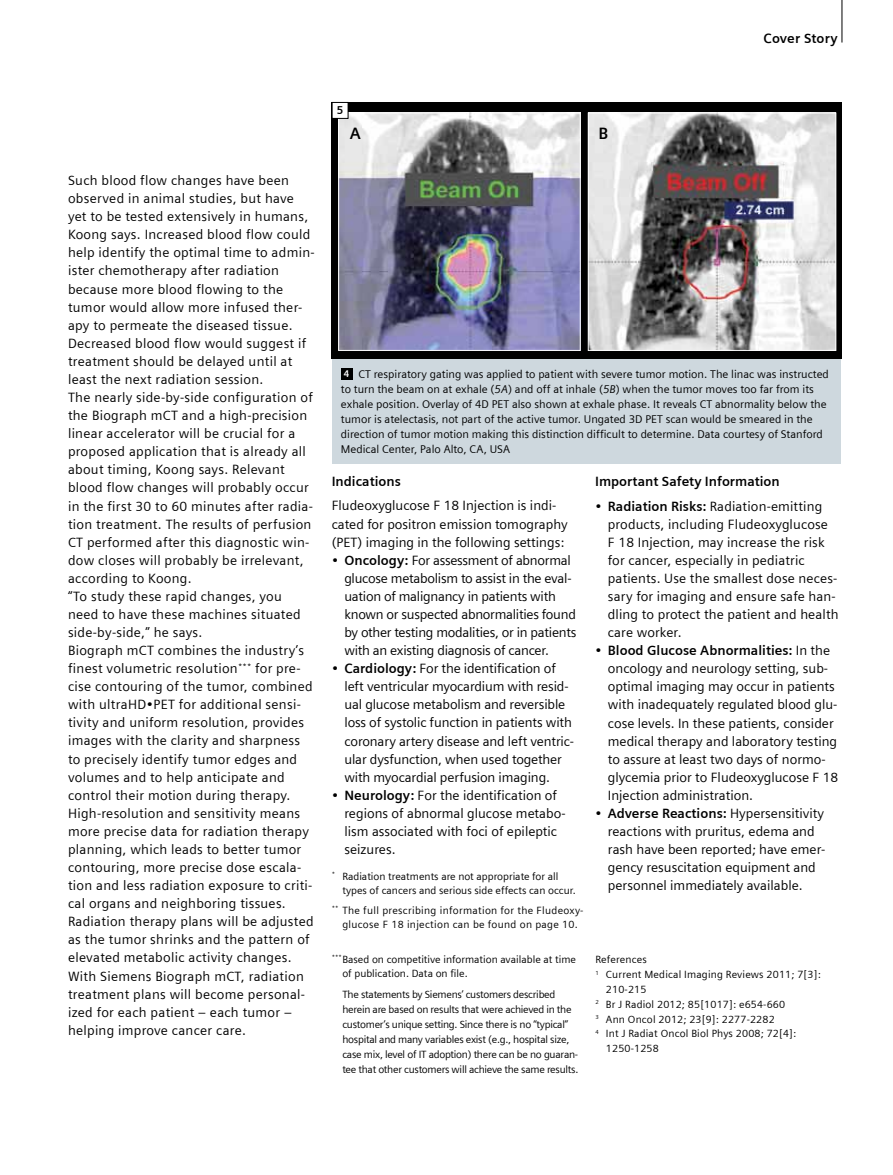
<style>
.page{position:relative;width:893px;height:1175px;background:#fff}
.page>*{position:absolute;margin:0;border:0;box-sizing:border-box;transform-origin:0 0}
.t1{font:700 16.5px "Siemens Sans";color:#000}
.t2{font:13.5px/18px "Siemens Sans";letter-spacing:.01em;color:#000}
.t3{font:13.5px/18.1px "Siemens Sans";letter-spacing:-.01em;color:#000}
.t4{font:13.5px/18.1px "Siemens Sans";letter-spacing:-.02em;color:#000}
.t5{font:700 13.5px "Siemens Sans";color:#000}
.t6{font:700 11.4px "Siemens Sans";color:#000}
.t7{font:11.25px/15px "Siemens Sans";color:#000}
.t8{font:10.5px/14.9px "Siemens Sans";color:#000}
.t9{font:10.5px/14.9px "Siemens Sans";letter-spacing:-.025em;color:#000}
.t10{font:10.5px/14.9px "Siemens Sans";letter-spacing:.03em;color:#000;text-align:center}
.s1{font-weight:700;font-size:9.75px;color:#fff}
.s2{font-style:italic}
.s3{font-weight:700}
.s4{font-style:inherit}
</style>
<div class="page">
<hr style="left:842px;top:0;width:1px;height:43px;background:#000">
<div style="left:332px;top:358px;width:509px;height:105px;background:#ced8de"></div>
<div style="left:341px;top:368px;width:11px;height:11px;background:#000"></div>
<div style="left:332px;top:102px;width:510px;height:256px;background:#000"></div>
<img style="left:340px;top:115px;width:239px;height:234px">
<div style="left:338px;top:113px;width:243px;height:238px;border:1px solid #fff"></div>
<img style="left:590px;top:115px;width:244px;height:234px">
<div style="left:588px;top:113px;width:248px;height:238px;border:1px solid #fff"></div>
<div style="left:332px;top:102px;width:16px;height:16px;background:#fff"></div>
<div style="left:332px;top:102px;width:16px;height:17px;border:1px solid #000"></div>
<p class="t5" style="left:764px;top:30px;width:76px">Cover Story</p>
<p class="t2" style="left:68px;top:171px;width:248px">Such blood flow changes have been observed in animal studies, but have yet to be tested extensively in humans, Koong says. Increased blood flow could help identify the optimal time to admin&shy;ister chemotherapy after radiation because more blood flowing to the tumor would allow more infused ther&shy;apy to permeate the diseased tissue.<br>Decreased blood flow would suggest if treatment should be delayed until at least the next radiation session.<br>The nearly side-by-side configuration of the Biograph mCT and a high-precision linear accelerator will be crucial for a proposed application that is already all about timing, Koong says. Relevant blood flow changes will probably occur in the first 30 to 60 minutes after radia&shy;tion treatment. The results of perfusion CT performed after this diagnostic win&shy;dow closes will probably be irrelevant, according to Koong.<br>“To study these rapid changes, you need to have these machines situated side-by-side,” he says.<br>Biograph mCT combines the industry’s finest volumetric resolution<sup>***</sup> for pre&shy;cise contouring of the tumor, combined with ultraHD•PET for additional sensi&shy;tivity and uniform resolution, provides images with the clarity and sharpness to precisely identify tumor edges and volumes and to help anticipate and control their motion during therapy.<br>High-resolution and sensitivity means more precise data for radiation therapy planning, which leads to better tumor contouring, more precise dose escala&shy;tion and less radiation exposure to criti&shy;cal organs and neighboring tissues.<br>Radiation therapy plans will be adjusted as the tumor shrinks and the pattern of elevated metabolic activity changes.<br>With Siemens Biograph mCT, radiation treatment plans will become personal&shy;ized for each patient – each tumor – helping improve cancer care.</p>
<p class="t6" style="left:337px;top:104px;width:8px">5</p>
<p class="t1" style="left:350px;top:124px;width:13px">A</p>
<p class="t1" style="left:598px;top:124px;width:11px">B</p>
<p class="t7" style="left:341px;top:367px;width:489px"><span class="s1">4</span> CT respiratory gating was applied to patient with severe tumor motion. The linac was instructed to turn the beam on at exhale (<span class="s2">5A</span>) and off at inhale (<span class="s2">5B</span>) when the tumor moves too far from its exhale position. Overlay of 4D PET also shown at exhale phase. It reveals CT abnormality below the tumor is atelectasis, not part of the active tumor. Ungated 3D PET scan would be smeared in the direction of tumor motion making this distinction difficult to determine. Data courtesy of Stanford Medical Center, Palo Alto, CA, USA</p>
<p class="t5" style="left:332px;top:473px;width:71px">Indications</p>
<p class="t2" style="left:332px;top:497px;width:237px">Fludeoxyglucose F 18 Injection is indi&shy;cated for positron emission tomography (PET) imaging in the following settings:</p>
<p class="t4" style="left:344px;top:551px;width:234px;text-indent:-13px">• <span class="s3">Oncology:</span> For assessment of abnormal glucose metabolism to assist in the eval&shy;uation of malignancy in patients with known or suspected abnormalities found by other testing modalities, or in patients with an existing diagnosis of cancer.</p>
<p class="t3" style="left:344px;top:659px;width:231px;text-indent:-13px">• <span class="s3">Cardiology:</span> For the identification of left ventricular myocardium with resid&shy;ual glucose metabolism and reversible loss of systolic function in patients with coronary artery disease and left ventric&shy;ular dysfunction, when used together with myocardial perfusion imaging.</p>
<p class="t2" style="left:344px;top:786px;width:223px;text-indent:-13px">• <span class="s3">Neurology:</span> For the identification of regions of abnormal glucose metabo&shy;lism associated with foci of epileptic seizures.</p>
<p class="t8" style="left:342px;top:868px;width:235px;text-indent:-11px"><sup>*</sup> Radiation treatments are not appropriate for all types of cancers and serious side effects can occur.</p>
<p class="t10" style="left:332px;top:902px;width:253px"><sup>**</sup> The full prescribing information for the Fludeox<span class="s4">y&shy;</span>glucose F 18 injection can be found on page <span class="s4">10.</span></p>
<p class="t8" style="left:342px;top:951px;width:235px;text-indent:-11px"><sup>***</sup>Based on competitive information available at time of publication. Data on file.</p>
<p class="t9" style="left:342px;top:987px;width:237px">The statements by Siemens’ customers described herein are based on results that were achieved in the customer’s unique setting. Since there is no “typical” hospital and many variables exist (e.g., hospital size, case mix, level of IT adoption) there can be no guaran&shy;tee that other customers will achieve the same results.</p>
<p class="t5" style="left:595px;top:473px;width:186px">Important Safety Information</p>
<p class="t2" style="left:608px;top:497px;width:232px;text-indent:-13px">• <span class="s3">Radiation Risks:</span> Radiation-emitting products, including Fludeoxyglucose<br>F 18 Injection, may increase the risk for cancer, especially in pediatric patients. Use the smallest dose neces&shy;sary for imaging and ensure safe han&shy;dling to protect the patient and health care worker.</p>
<p class="t2" style="left:608px;top:641px;width:232px;text-indent:-13px">• <span class="s3">Blood Glucose Abnormalities:</span> In the oncology and neurology setting, sub&shy;optimal imaging may occur in patients with inadequately regulated blood glu&shy;cose levels. In these patients, consider medical therapy and laboratory testing to assure at least two days of normo&shy;glycemia prior to Fludeoxyglucose F 18<br>Injection administration.</p>
<p class="t2" style="left:608px;top:804px;width:219px;text-indent:-13px">• <span class="s3">Adverse Reactions:</span> Hypersensitivity reactions with pruritus, edema and rash have been reported; have emer&shy;gency resuscitation equipment and personnel immediately available.</p>
<p class="t8" style="left:595px;top:952px;width:53px">References</p>
<p class="t8" style="left:595px;top:967px;width:227px"><sup>1</sup> Current Medical Imaging Reviews 2011; 7[3]:</p>
<p class="t8" style="left:606px;top:981px;width:42px">210-215</p>
<p class="t8" style="left:595px;top:996px;width:191px"><sup>2</sup> Br J Radiol 2012; 85[1017]: e654-660</p>
<p class="t8" style="left:595px;top:1011px;width:181px"><sup>3</sup> Ann Oncol 2012; 23[9]: 2277-2282</p>
<p class="t8" style="left:595px;top:1026px;width:202px"><sup>4</sup> Int J Radiat Oncol Biol Phys 2008; 72[4]:</p>
<p class="t8" style="left:606px;top:1041px;width:54px">1250-1258</p>
</div>
